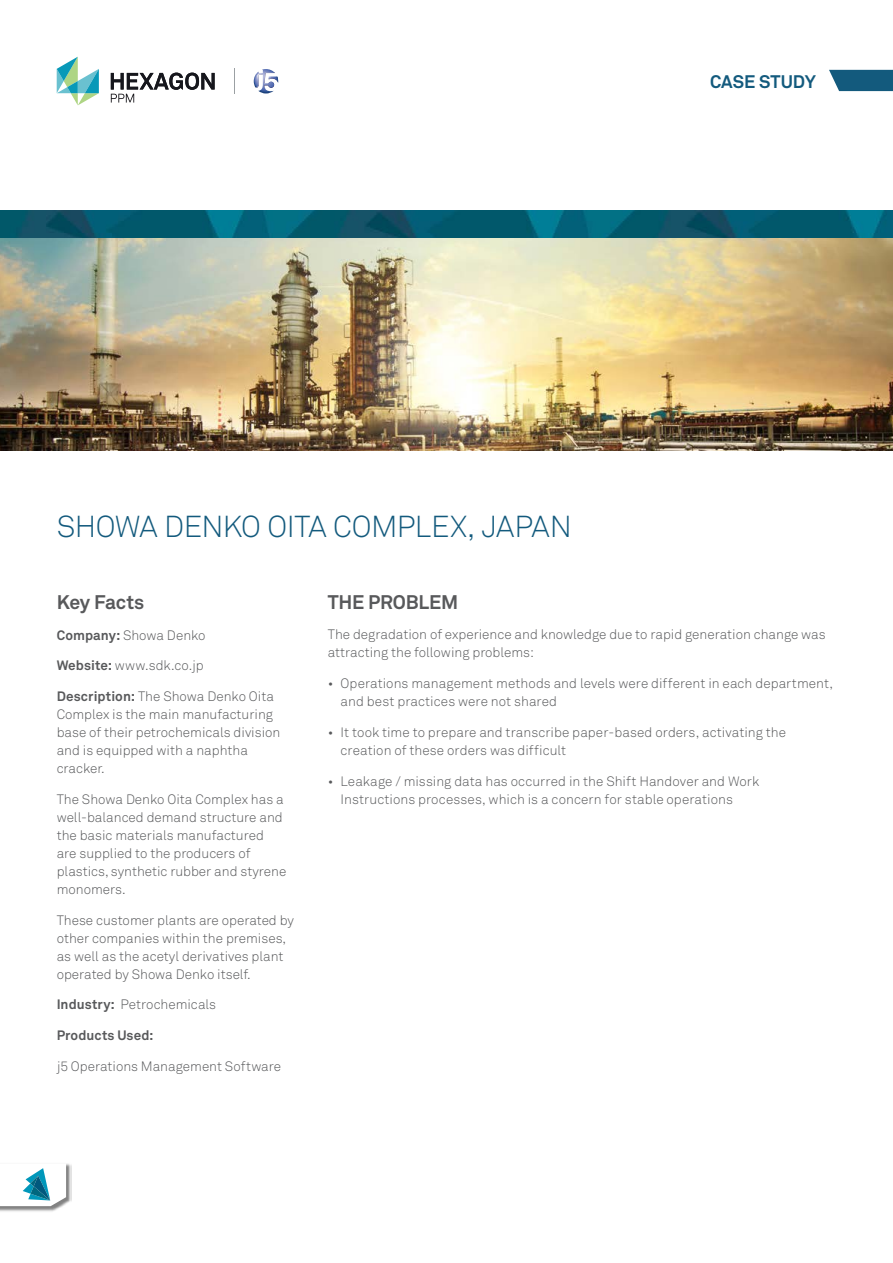
<style>
.page{position:relative;width:893px;height:1263px;background:#fff}
.page>*{position:absolute;margin:0;border:0;box-sizing:border-box;transform-origin:0 0}
.t1{font:30px "Akkurat Light Pro";letter-spacing:-.015em;color:#135a7d}
.t2{font:700 19.5px "Akkurat Pro";letter-spacing:-.01em;color:#58595b}
.t3{font:700 18px "Akkurat Pro";letter-spacing:-.005em;color:#135a7d}
.t4{font:13.5px/18px "Akkurat Light Pro";color:#58595b}
.t5{font:700 13.5px "Akkurat Pro";letter-spacing:.01em;color:#58595b}
.s1{font-family:"Akkurat Pro";font-weight:700}
</style>
<div class="page">
<img style="left:0;top:237px;width:893px;height:213px">
<svg style="left:0;top:211px;width:893px;height:26px;background:#045b70"></svg>
<img style="left:0;top:1163px;width:72px;height:49px">
<svg style="left:0;top:1163px;width:66px;height:43px"></svg>
<svg style="left:829px;top:70px;width:64px;height:21px"></svg>
<svg style="left:254px;top:69px;width:24px;height:25px"></svg>
<svg style="left:57px;top:57px;width:42px;height:48px"></svg>
<svg style="left:111px;top:73px;width:104px;height:30px"></svg>
<svg style="left:234px;top:68px;width:1px;height:26px"></svg>
<h3 class="t3" style="left:710px;top:70px;width:107px">CASE STUDY</h3>
<h1 class="t1" style="left:57px;top:509px;width:517px">SHOWA DENKO OITA COMPLEX, JAPAN</h1>
<h2 class="t2" style="left:57px;top:590px;width:89px">Key Facts</h2>
<p class="t4" style="left:57px;top:626px;width:150px"><span class="s1">Company:</span> Showa Denko</p>
<p class="t4" style="left:57px;top:657px;width:149px"><span class="s1">Website:</span> www.sdk.co.jp</p>
<p class="t4" style="left:57px;top:687px;width:225px"><span class="s1">Description:</span> The Showa Denko Oita<br>Complex is the main manufacturing base of their petrochemicals division and is equipped with a naphtha cracker.</p>
<p class="t4" style="left:57px;top:790px;width:231px">The Showa Denko Oita Complex has a well-balanced demand structure and the basic materials manufactured are supplied to the producers of plastics, synthetic rubber and styrene monomers.</p>
<p class="t4" style="left:57px;top:911px;width:239px">These customer plants are operated by other companies within the premises, as well as the acetyl derivatives plant operated by Showa Denko itself.</p>
<p class="t4" style="left:57px;top:996px;width:161px"><span class="s1">Industry:</span> Petrochemicals</p>
<p class="t5" style="left:57px;top:1027px;width:98px">Products Used:</p>
<p class="t4" style="left:57px;top:1057px;width:226px">j5 Operations Management Software</p>
<h2 class="t2" style="left:328px;top:589px;width:132px">THE PROBLEM</h2>
<p class="t4" style="left:328px;top:626px;width:499px">The degradation of experience and knowledge due to rapid generation change was attracting the following problems:</p>
<p class="t4" style="left:341px;top:674px;width:494px;text-indent:-13px">• Operations management methods and levels were different in each department, and best practices were not shared</p>
<p class="t4" style="left:341px;top:723px;width:447px;text-indent:-13px">• It took time to prepare and transcribe paper-based orders, activating the creation of these orders was difficult</p>
<p class="t4" style="left:341px;top:772px;width:420px;text-indent:-13px">• Leakage / missing data has occurred in the Shift Handover and Work<br>Instructions processes, which is a concern for stable operations</p>
</div>
